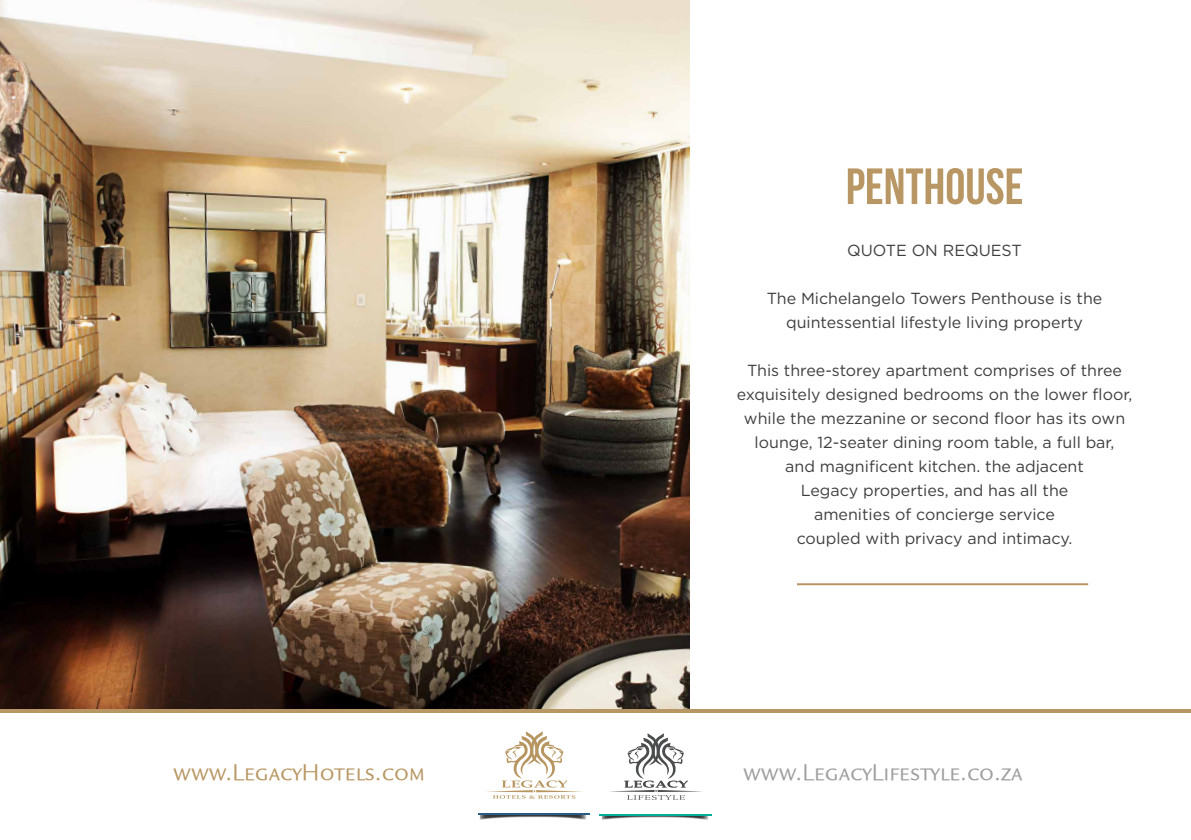
<style>
.page{position:relative;width:1191px;height:840px;background:#fff}
.page>*{position:absolute;margin:0;border:0;box-sizing:border-box;transform-origin:0 0}
.Headline1{font:700 50.8px "Bebas Neue";color:#b99764}
.Headline1-2{font:24.6px "Legacy Sans SCITCTT Book";color:#9e9e9e}
.Headline1-3{font:24.6px "Legacy Sans SCITCTT Book";color:#b99764}
.Headline1-4{font:16px/24px "Gotham";color:#3e3e3f;text-align:center}
</style>
<div class="page">
<img style="left:602px;top:815px;width:110px;height:5px">
<hr style="left:600px;top:813px;width:112px;height:2px;background:#00ae9a">
<svg style="left:610px;top:733px;width:92px;height:66px"></svg>
<img style="left:479px;top:814px;width:111px;height:6px">
<hr style="left:478px;top:812px;width:112px;height:2px;background:#285b88">
<svg style="left:486px;top:731px;width:96px;height:67px"></svg>
<img style="left:0;top:0;width:689px;height:708px">
<hr style="left:797px;top:583px;width:291px;height:2px;background:#b99764">
<svg style="left:0;top:708px;width:1191px;height:4px;background:#b0946c"></svg>
<p class="Headline1" style="left:845px;top:158px;width:179px">PENTHOUSE</p>
<p class="Headline1-4" style="left:847px;top:238px;width:176px">QUOTE ON REQUEST</p>
<p class="Headline1-4" style="left:767px;top:286px;width:337px">The Michelangelo Towers Penthouse is the</p>
<p class="Headline1-4" style="left:786px;top:310px;width:298px">quintessential lifestyle living property</p>
<p class="Headline1-4" style="left:747px;top:358px;width:376px">This three-storey apartment comprises of three</p>
<p class="Headline1-4" style="left:737px;top:382px;width:397px">exquisitely designed bedrooms on the lower floor, while the mezzanine or second floor has its own lounge, 12-seater dining room table, a full bar,</p>
<p class="Headline1-4" style="left:785px;top:454px;width:300px">and magnificent kitchen. the adjacent</p>
<p class="Headline1-4" style="left:800px;top:478px;width:269px">Legacy properties, and has all the</p>
<p class="Headline1-4" style="left:814px;top:502px;width:242px">amenities of concierge service</p>
<p class="Headline1-4" style="left:796px;top:526px;width:277px">coupled with privacy and intimacy.</p>
<p class="Headline1-3" style="left:173px;top:758px;width:254px">www.LegacyHotels.com</p>
<p class="Headline1-2" style="left:743px;top:758px;width:281px">www.LegacyLifestyle.co.za</p>
</div>
